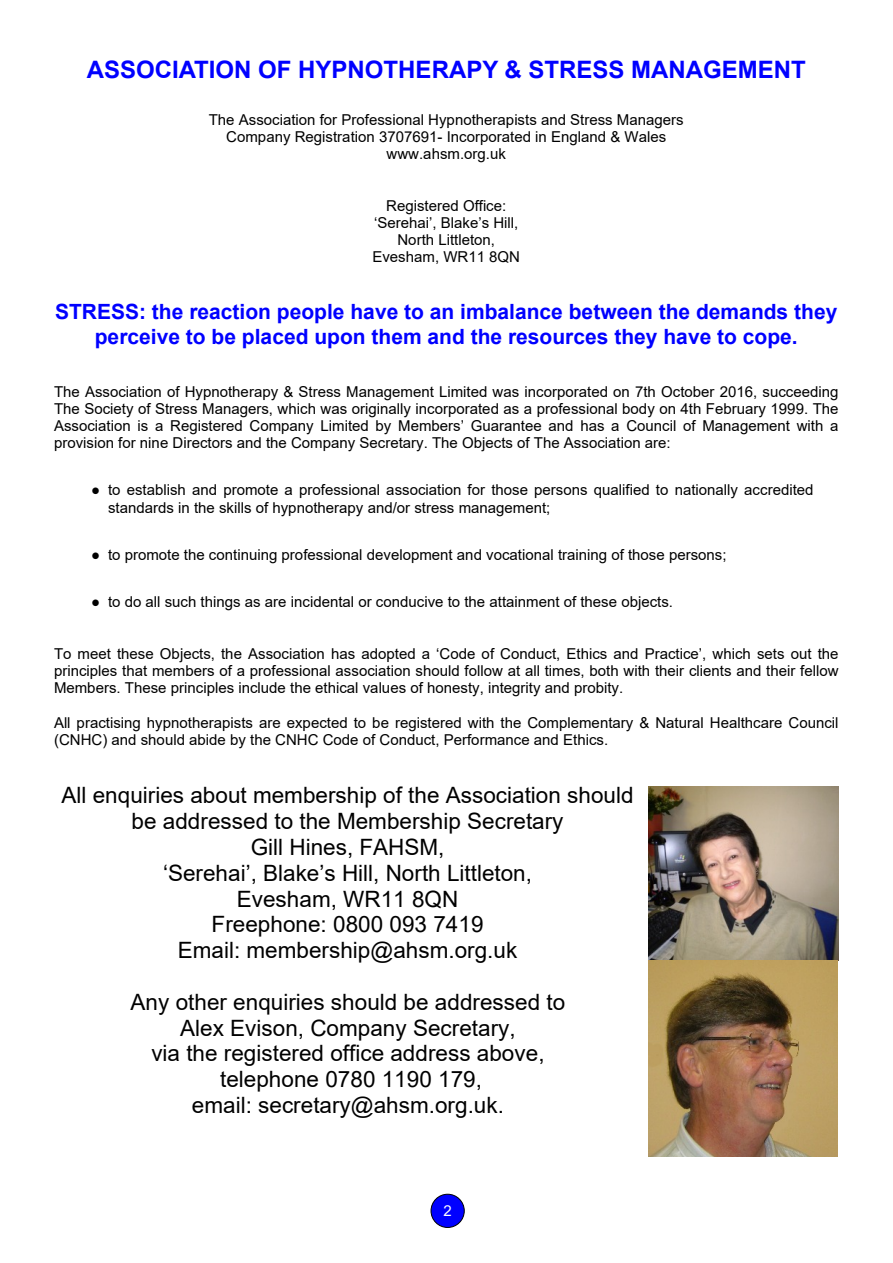
<style>
.page{position:relative;width:893px;height:1263px;background:#fff}
.page>*{position:absolute;margin:0;border:0;box-sizing:border-box;transform-origin:0 0}
.t1{font:700 24px "Arial";color:#00f}
.t2{font:22.5px/25.8px "Arial";color:#000;text-align:center}
.t3{font:700 21px/24.2px "Arial";color:#00f;text-align:center}
.t4{font:15px/17.2px "Arial";color:#000;text-align:center}
.t5{font:15px "Arial";color:#fff}
.s1{font-family:"Times New Roman"}
</style>
<div class="page">
<div style="left:431px;top:1194px;width:33px;height:33px;background:#00f;border:1px solid #000;border-radius:50%"></div>
<img style="left:649px;top:786px;width:190px;height:174px">
<img style="left:649px;top:960px;width:188px;height:197px">
<h1 class="t1" style="left:87px;top:60px;width:721px">ASSOCIATION OF HYPNOTHERAPY &amp; STRESS MANAGEMENT</h1>
<p class="t4" style="left:209px;top:112px;width:476px">The Association for Professional Hypnotherapists and Stress Managers<br>Company Registration 3707691- Incorporated in England &amp; Wales www.ahsm.org.uk</p>
<p class="t4" style="left:372px;top:198px;width:149px">Registered Office: ‘Serehai’, Blake’s Hill,<br>North Littleton,<br>Evesham, WR11 8QN</p>
<h3 class="t3" style="left:55px;top:302px;width:784px">STRESS: the reaction people have to an imbalance between the demands they perceive to be placed upon them and the resources they have to cope.</h3>
<p class="t4" style="left:54px;top:384px;width:786px;text-align:justify">The Association of Hypnotherapy &amp; Stress Management Limited was incorporated on 7th October 2016, succeeding The Society of Stress Managers, which was originally incorporated as a professional body on 4th February 1999. The Association is a Registered Company Limited by Members’ Guarantee and has a Council of Management with a provision for nine Directors and the Company Secretary. The Objects of The Association are:</p>
<p class="t4" style="left:108px;top:483px;width:707px;text-align:left;text-indent:-17px"><span class="s1">●</span> to establish and promote a professional association for those persons qualified to nationally accredited standards in the skills of hypnotherapy and/or stress management;</p>
<p class="t4" style="left:91px;top:547px;width:637px"><span class="s1">●</span> to promote the continuing professional development and vocational training of those persons;</p>
<p class="t4" style="left:91px;top:595px;width:583px"><span class="s1">●</span> to do all such things as are incidental or conducive to the attainment of these objects.</p>
<p class="t4" style="left:54px;top:646px;width:786px;text-align:justify">To meet these Objects, the Association has adopted a ‘Code of Conduct, Ethics and Practice’, which sets out the principles that members of a professional association should follow at all times, both with their clients and their fellow Members. These principles include the ethical values of honesty, integrity and probity.</p>
<p class="t4" style="left:54px;top:715px;width:786px;text-align:left">All practising hypnotherapists are expected to be registered with the Complementary &amp; Natural Healthcare Council (CNHC) and should abide by the CNHC Code of Conduct, Performance and Ethics.</p>
<p class="t2" style="left:62px;top:784px;width:574px">All enquiries about membership of the Association should be addressed to the Membership Secretary<br>Gill Hines, FAHSM,<br>‘Serehai’, Blake’s Hill, North Littleton,<br>Evesham, WR11 8QN<br>Freephone: 0800 093 7419<br>Email: membership@ahsm.org.uk</p>
<h2 class="t2" style="left:131px;top:991px;width:436px">Any other enquiries should be addressed to Alex Evison, Company Secretary,<br>via the registered office address above, telephone 0780 1190 179,<br>email: secretary@ahsm.org.uk.</h2>
<p class="t5" style="left:443px;top:1205px;width:10px">2</p>
</div>
